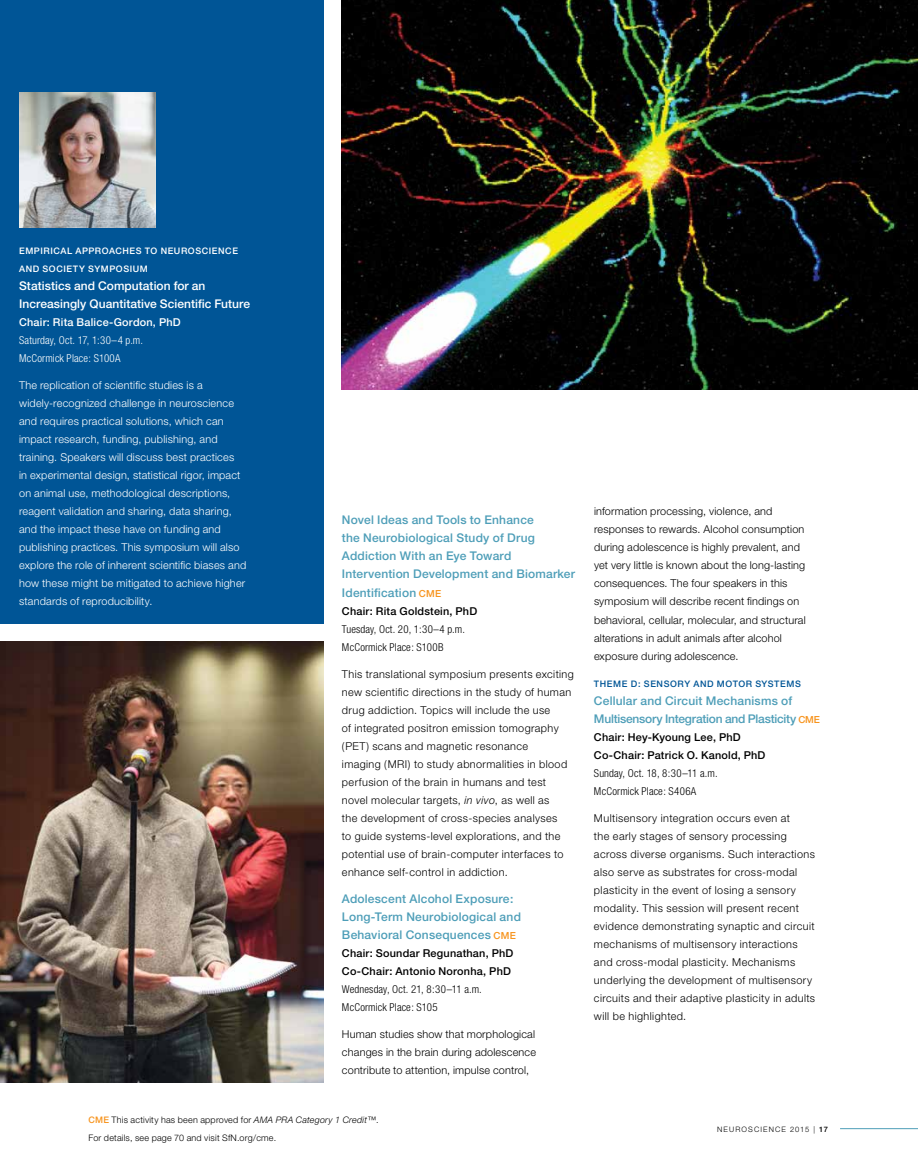
<style>
.page{position:relative;width:918px;height:1175px;background:#fff}
.page>*{position:absolute;margin:0;border:0;box-sizing:border-box;transform-origin:0 0}
.t1{font:500 12px/18px "Helvetica Neue";letter-spacing:.015em;color:#4e9eb8}
.t2{font:500 12px/18px "Helvetica Neue";letter-spacing:-.015em;color:#4e9eb8}
.t3{font:500 12px/18px "Helvetica Neue";letter-spacing:.005em;color:#fff}
.t4{font:300 10.8px/18px "Helvetica Neue";letter-spacing:.035em;color:#000}
.t5{font:300 10.8px/18px "Helvetica Neue";letter-spacing:.015em;color:#fff}
.t6{font:300 10.8px/18px "Helvetica Neue";letter-spacing:.015em;color:#000}
.t7{font:300 condensed 10.8px/18px "Helvetica Neue";letter-spacing:.015em;color:#000}
.t8{font:500 10.8px/18px "Helvetica Neue";letter-spacing:.02em;color:#000}
.t9{font:300 condensed 10.8px/18px "Helvetica Neue";letter-spacing:.015em;color:#fff}
.t10{font:500 10.8px "Helvetica Neue";letter-spacing:.02em;color:#fff}
.t11{font:300 9px/18px "Helvetica Neue";letter-spacing:.025em;color:#000}
.t12{font:500 9px/18px "Helvetica Neue";letter-spacing:.065em;color:#fff}
.t13{font:500 9px "Helvetica Neue";letter-spacing:.065em;color:#005596}
.t14{font:300 7.5px "Helvetica Neue";letter-spacing:.15em;color:#000}
.s1{font-size:9.75px;color:#f7941e}
.s2{font-style:italic}
.s3{font-weight:500;color:#f7941e}
.s4{font-weight:500}
</style>
<div class="page">
<hr style="left:840px;top:1128px;width:78px;height:1px;background:#4e9eb8">
<div style="left:0;top:0;width:324px;height:623px;background:#005596"></div>
<img style="left:0;top:641px;width:324px;height:441px">
<img style="left:19px;top:92px;width:136px;height:135px">
<img style="left:342px;top:0;width:576px;height:389px">
<p class="t12" style="left:19px;top:242px;width:220px">EMPIRICAL APPROACHES TO NEUROSCIENCE<br>AND SOCIETY SYMPOSIUM</p>
<p class="t3" style="left:19px;top:277px;width:233px">Statistics and Computation for an<br>Increasingly Quantitative Scientific Future</p>
<p class="t10" style="left:19px;top:316px;width:163px">Chair: Rita Balice‑Gordon, PhD</p>
<p class="t9" style="left:19px;top:331px;width:126px">Saturday, Oct. 17, 1:30–4 p.m.<br>McCormick Place: S100A</p>
<p class="t5" style="left:19px;top:376px;width:229px">The replication of scientific studies is a widely‑recognized challenge in neuroscience and requires practical solutions, which can impact research, funding, publishing, and training. Speakers will discuss best practices<br>in experimental design, statistical rigor, impact on animal use, methodological descriptions, reagent validation and sharing, data sharing, and the impact these have on funding and publishing practices. This symposium will also explore the role of inherent scientific biases and how these might be mitigated to achieve higher standards of reproducibility.</p>
<p class="t1" style="left:342px;top:511px;width:235px">Novel Ideas and Tools to Enhance<br>the Neurobiological Study of Drug<br>Addiction With an Eye Toward<br>Intervention Development and Biomarker<br>Identification <span class="s1">CME</span></p>
<p class="t8" style="left:342px;top:601px;width:137px">Chair: Rita Goldstein, PhD</p>
<p class="t7" style="left:342px;top:619px;width:125px">Tuesday, Oct. 20, 1:30–4 p.m.<br>McCormick Place: S100B</p>
<p class="t4" style="left:342px;top:664px;width:233px">This translational symposium presents exciting new scientific directions in the study of human drug addiction. Topics will include the use<br>of integrated positron emission tomography (PET) scans and magnetic resonance<br>imaging (MRI) to study abnormalities in blood perfusion of the brain in humans and test novel molecular targets, <span class="s2">in vivo</span>, as well as<br>the development of cross‑species analyses<br>to guide systems‑level explorations, and the potential use of brain‑computer interfaces to enhance self‑control in addiction.</p>
<p class="t1" style="left:342px;top:889px;width:181px">Adolescent Alcohol Exposure:<br>Long‑Term Neurobiological and<br>Behavioral Consequences <span class="s1">CME</span></p>
<p class="t8" style="left:342px;top:943px;width:173px">Chair: Soundar Regunathan, PhD<br>Co‑Chair: Antonio Noronha, PhD</p>
<p class="t7" style="left:342px;top:979px;width:141px">Wednesday, Oct. 21, 8:30–11 a.m.<br>McCormick Place: S105</p>
<p class="t4" style="left:342px;top:1024px;width:196px;text-align:justify">Human studies show that morphological changes in the brain during adolescence contribute to attention, impulse control,</p>
<p class="t11" style="left:88px;top:1111px;width:292px"><span class="s3">CME</span> This activity has been approved for <span class="s2">AMA PRA Category 1 Credit™</span>.<br>For details, see page 70 and visit SfN.org/cme.</p>
<p class="t6" style="left:594px;top:502px;width:213px">information processing, violence, and responses to rewards. Alcohol consumption during adolescence is highly prevalent, and yet very little is known about the long‑lasting consequences. The four speakers in this symposium will describe recent findings on behavioral, cellular, molecular, and structural alterations in adult animals after alcohol exposure during adolescence.</p>
<p class="t13" style="left:594px;top:678px;width:208px">THEME D: SENSORY AND MOTOR SYSTEMS</p>
<p class="t2" style="left:594px;top:691px;width:228px">Cellular and Circuit Mechanisms of<br>Multisensory Integration and Plasticity <span class="s1">CME</span></p>
<p class="t8" style="left:594px;top:727px;width:173px">Chair: Hey‑Kyoung Lee, PhD<br>Co‑Chair: Patrick O. Kanold, PhD</p>
<p class="t7" style="left:594px;top:763px;width:125px">Sunday, Oct. 18, 8:30–11 a.m.<br>McCormick Place: S406A</p>
<p class="t4" style="left:594px;top:808px;width:223px">Multisensory integration occurs even at<br>the early stages of sensory processing across diverse organisms. Such interactions also serve as substrates for cross‑modal plasticity in the event of losing a sensory modality. This session will present recent evidence demonstrating synaptic and circuit mechanisms of multisensory interactions and cross‑modal plasticity. Mechanisms underlying the development of multisensory circuits and their adaptive plasticity in adults will be highlighted.</p>
<p class="t14" style="left:717px;top:1124px;width:112px">NEUROSCIENCE 2015 | <span class="s4">17</span></p>
</div>
